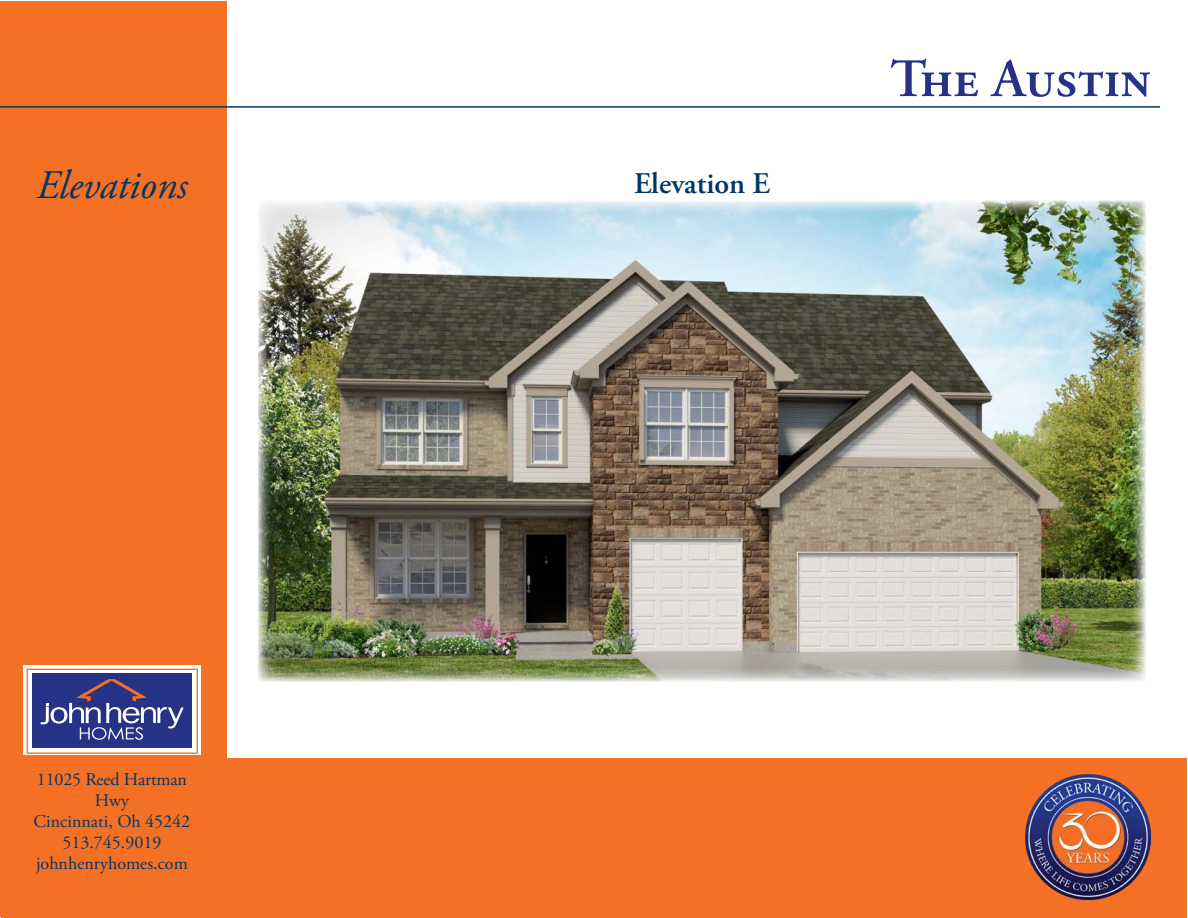
<style>
.page{position:relative;width:1188px;height:918px;background:#fff}
.page>*{position:absolute;margin:0;border:0;box-sizing:border-box;transform-origin:0 0}
.t1{font:600 54px "Adobe Garamond Pro";color:#263287}
.t2{font:italic 40.5px "Adobe Garamond Pro";color:#003768}
.t3{font:600 30px "Adobe Garamond Pro";color:#003768}
.t4{font:18px/21px "Adobe Garamond Pro";color:#003768;text-align:center}
</style>
<div class="page">
<div style="left:2px;top:758px;width:1185px;height:159px;background:#f37025"></div>
<div style="left:1px;top:1px;width:226px;height:915px;background:#f37025"></div>
<hr style="left:0;top:106px;width:1160px;height:2px;background:#003768">
<div style="left:23px;top:665px;width:178px;height:90px;background:linear-gradient(to right,#fff,#fff)"></div>
<svg style="left:27px;top:669px;width:171px;height:85px;background:#616199"></svg>
<img style="left:1025px;top:774px;width:126px;height:126px">
<img style="left:258px;top:201px;width:888px;height:481px">
<p class="t2" style="left:36px;top:161px;width:153px">Elevations</p>
<p class="t4" style="left:37px;top:770px;width:151px">11025 Reed Hartman<br>Hwy</p>
<p class="t4" style="left:34px;top:812px;width:158px">Cincinnati, Oh 45242</p>
<p class="t4" style="left:62px;top:833px;width:101px">513.745.9019</p>
<p class="t4" style="left:36px;top:854px;width:153px">johnhenryhomes.com</p>
<p class="t3" style="left:634px;top:167px;width:137px">Elevation E</p>
<p class="t1" style="left:890px;top:48px;width:262px">The Austin</p>
</div>
